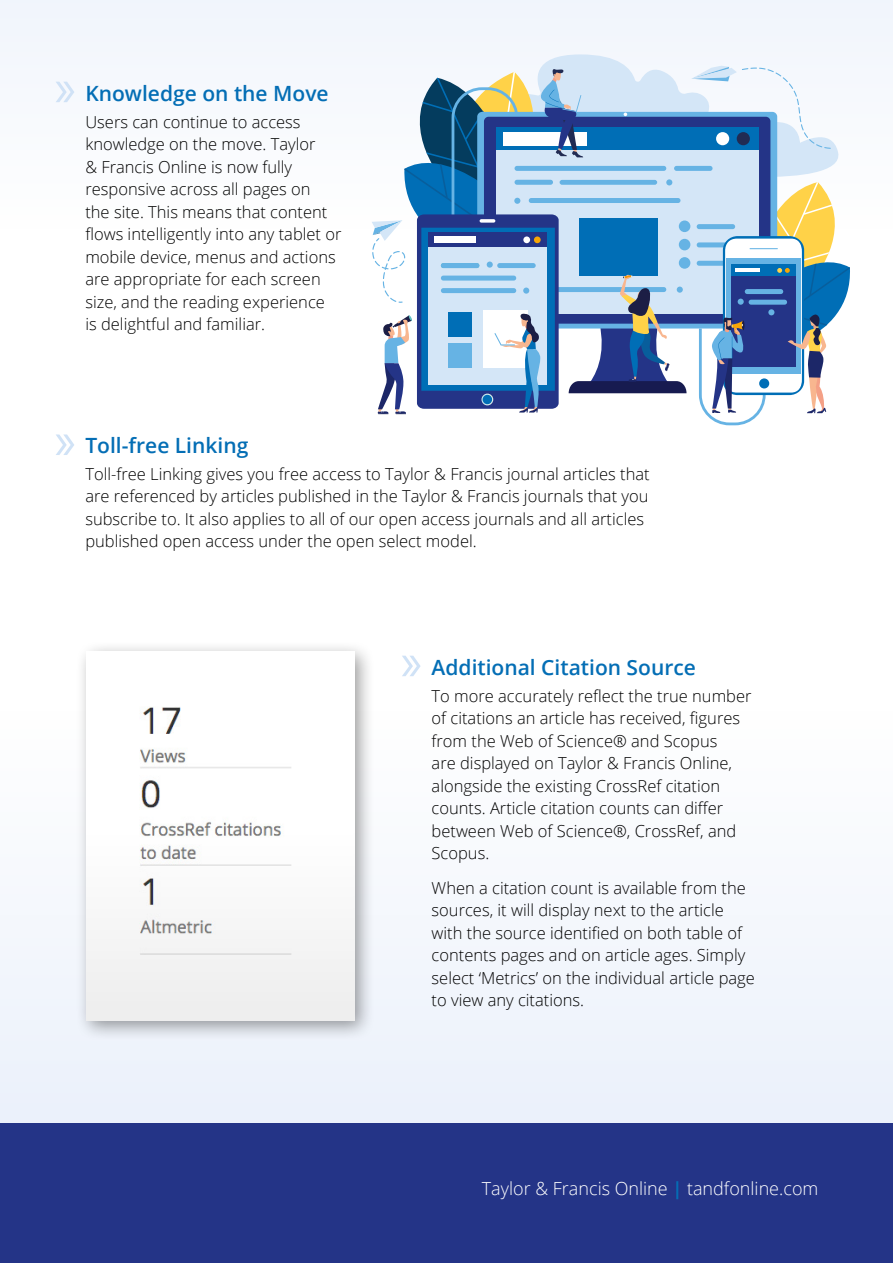
<style>
.page{position:relative;width:893px;height:1263px;background:#fff}
.page>*{position:absolute;margin:0;border:0;box-sizing:border-box;transform-origin:0 0}
.t1{font:600 21px "Open Sans";color:#046eb5}
.t2{font:300 18px "Open Sans";color:#fff}
.t3{font:300 16.5px/22.5px "Open Sans";color:#000}
.s1{font-weight:700;color:#046eb5}
</style>
<div class="page">
<div style="left:0;top:0;width:893px;height:229px;background:#eff4fc"></div>
<div style="left:0;top:711px;width:893px;height:412px;background:#f4f7fc"></div>
<div style="left:0;top:1123px;width:893px;height:140px;background:#243487"></div>
<svg style="left:56px;top:434px;width:18px;height:21px"></svg>
<svg style="left:402px;top:656px;width:19px;height:20px"></svg>
<svg style="left:56px;top:82px;width:18px;height:20px"></svg>
<div style="left:75px;top:641px;width:301px;height:401px;background:#000;opacity:.4"></div>
<img style="left:86px;top:652px;width:268px;height:369px">
<svg style="left:372px;top:54px;width:485px;height:371px"></svg>
<p class="t1" style="left:85px;top:79px;width:245px">Knowledge on the Move</p>
<p class="t3" style="left:85px;top:110px;width:258px">Users can continue to access knowledge on the move. Taylor<br>&amp; Francis Online is now fully responsive across all pages on<br>the site. This means that content flows intelligently into any tablet or mobile device, menus and actions are appropriate for each screen size, and the reading experience<br>is delightful and familiar.</p>
<p class="t1" style="left:85px;top:431px;width:164px">Toll-free Linking</p>
<p class="t3" style="left:85px;top:462px;width:566px">Toll-free Linking gives you free access to Taylor &amp; Francis journal articles that are referenced by articles published in the Taylor &amp; Francis journals that you subscribe to. It also applies to all of our open access journals and all articles published open access under the open select model.</p>
<p class="t1" style="left:432px;top:653px;width:266px">Additional Citation Source</p>
<p class="t3" style="left:432px;top:684px;width:321px">To more accurately reflect the true number of citations an article has received, figures from the Web of Science® and Scopus<br>are displayed on Taylor &amp; Francis Online, alongside the existing CrossRef citation counts. Article citation counts can differ between Web of Science®, CrossRef, and Scopus.</p>
<p class="t3" style="left:432px;top:876px;width:325px">When a citation count is available from the sources, it will display next to the article with the source identified on both table of contents pages and on article ages. Simply select ‘Metrics’ on the individual article page to view any citations.</p>
<p class="t2" style="left:482px;top:1176px;width:338px">Taylor &amp; Francis Online <span class="s1">|</span> tandfonline.com</p>
</div>
